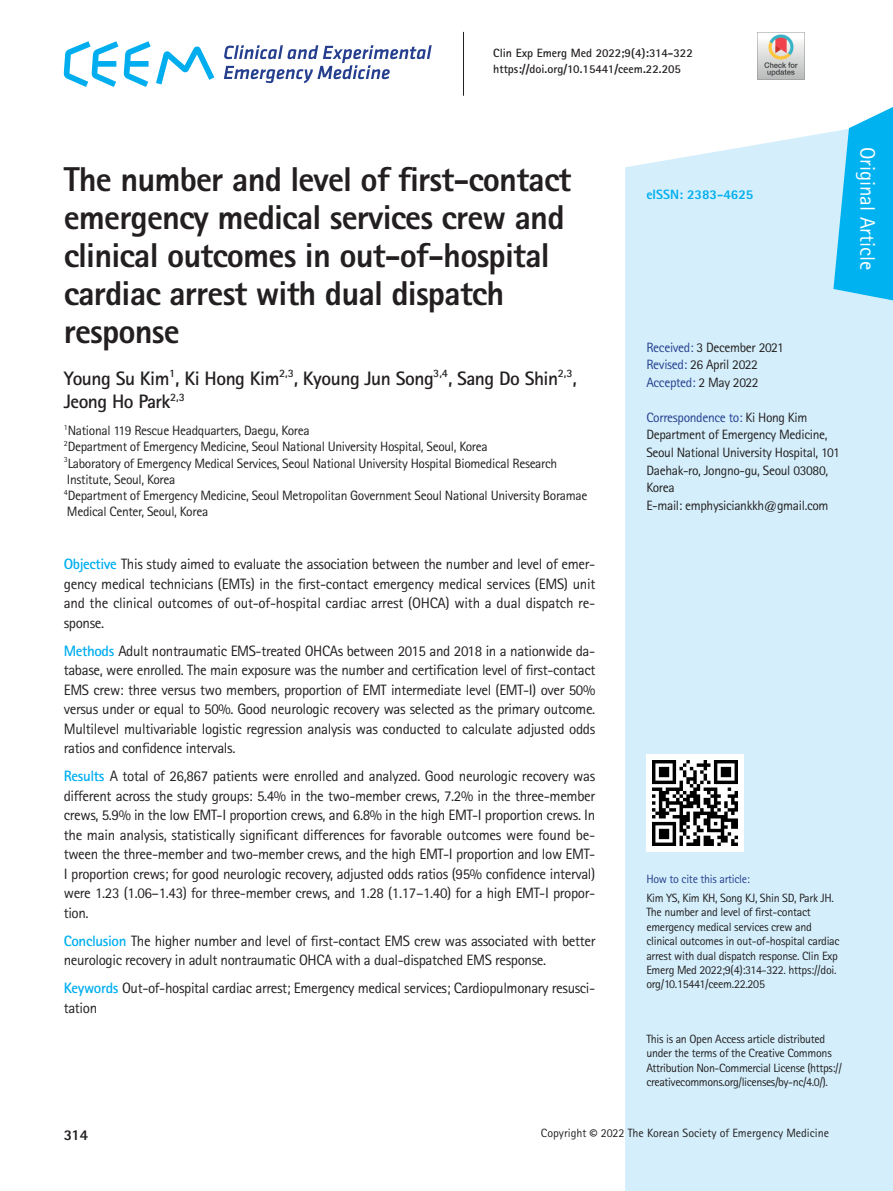
<style>
.page{position:relative;width:893px;height:1191px;background:#fff}
.page>*{position:absolute;margin:0;border:0;box-sizing:border-box;transform-origin:0 0}
.제목{font:800 34.5px/38px "Rotis Sans Serif Std";letter-spacing:-.025em;color:#231f20}
.t1{font:21px "Rotis Sans Serif Std";color:#fff}
.저자{font:700 19.5px/23.4px "Rotis Sans Serif Std";letter-spacing:-.025em;color:#231f20}
.초록{font:15px/19.5px "Rotis Sans Serif Std";letter-spacing:-.025em;color:#231f20;text-align:justify}
.t2{font:800 15px "Rotis Sans Serif Std";color:#231f20}
.소속{font:13.5px/16.2px "Rotis Sans Serif Std";letter-spacing:-.025em;color:#231f20}
.교신저자{font:13.5px/17.5px "Rotis Sans Serif Std";letter-spacing:-.025em;color:#231f20}
.교신저자-2{font:13.5px "Rotis Sans Serif Std";letter-spacing:-.025em;color:#253f8e}
.t3{font:800 13.5px "Rotis Sans Serif Std";color:#00aeef}
.인용주소본문{font:12px/14.4px "Rotis Sans Serif Std";letter-spacing:-.025em;color:#231f20}
.잡지볼륨{font:700 12px "Rotis Sans Serif Std";color:#231f20}
.인용주소본문-2{font:12px "Rotis Sans Serif Std";color:#231f20}
.인용주소볼드{font:12px "Rotis Sans Serif Std";letter-spacing:-.025em;color:#253f8e}
.s1{color:#253f8e}
.s2{color:#231f20}
.s3{font-weight:700;color:#00aeef}
.s4{font-family:"Myriad Pro";font-weight:700}
</style>
<div class="page">
<div style="left:625px;top:131px;width:268px;height:1060px;background:#d4effb"></div>
<svg style="left:833px;top:107px;width:60px;height:193px"></svg>
<svg style="left:64px;top:41px;width:54px;height:46px"></svg>
<svg style="left:124px;top:41px;width:90px;height:46px"></svg>
<svg style="left:224px;top:45px;width:208px;height:38px"></svg>
<hr style="left:463px;top:32px;width:1px;height:64px;background:#231f20">
<div style="left:646px;top:754px;width:98px;height:98px;background:#fff"></div>
<img style="left:653px;top:760px;width:85px;height:85px">
<img style="left:758px;top:32px;width:46px;height:47px">
<p class="잡지볼륨" style="left:493px;top:45px;width:201px">Clin Exp Emerg Med 2022;9(4):314-322</p>
<p class="잡지볼륨" style="left:493px;top:62px;width:189px">https://doi.org/10.15441/ceem.22.205</p>
<p class="제목" style="left:64px;top:160px;width:509px">The number and level of first-contact emergency medical services crew and clinical outcomes in out-of-hospital cardiac arrest with dual dispatch response</p>
<p class="저자" style="left:64px;top:366px;width:515px">Young Su Kim<sup>1</sup>, Ki Hong Kim<sup>2,3</sup>, Kyoung Jun Song<sup>3,4</sup>, Sang Do Shin<sup>2,3</sup>,<br>Jeong Ho Park<sup>2,3</sup></p>
<p class="소속" style="left:64px;top:422px;width:247px"><sup>1</sup>National 119 Rescue Headquarters, Daegu, Korea</p>
<p class="소속" style="left:64px;top:438px;width:425px"><sup>2</sup>Department of Emergency Medicine, Seoul National University Hospital, Seoul, Korea</p>
<p class="소속" style="left:64px;top:455px;width:495px"><sup>3</sup>Laboratory of Emergency Medical Services, Seoul National University Hospital Biomedical Research<br>Institute, Seoul, Korea</p>
<p class="소속" style="left:64px;top:487px;width:525px"><sup>4</sup>Department of Emergency Medicine, Seoul Metropolitan Government Seoul National University Boramae<br>Medical Center, Seoul, Korea</p>
<p class="t3" style="left:646px;top:185px;width:109px">eISSN: 2383-4625</p>
<p class="t1" style="left:880px;top:147px;width:125px;rotate:90deg">Original Article</p>
<p class="교신저자" style="left:646px;top:338px;width:139px"><span class="s1">Received:</span> 3 December 2021</p>
<p class="교신저자" style="left:646px;top:356px;width:113px"><span class="s1">Revised:</span> 26 April 2022</p>
<p class="교신저자-2" style="left:646px;top:374px;width:114px">Accepted: <span class="s2">2 May 2022</span></p>
<p class="교신저자-2" style="left:646px;top:409px;width:163px">Correspondence to: <span class="s2">Ki Hong Kim</span></p>
<p class="교신저자" style="left:646px;top:426px;width:195px">Department of Emergency Medicine,<br>Seoul National University Hospital, 101<br>Daehak-ro, Jongno-gu, Seoul 03080,<br>Korea</p>
<p class="교신저자" style="left:646px;top:496px;width:184px">E-mail: emphysiciankkh@gmail.com</p>
<p class="초록" style="left:64px;top:554px;width:533px"><span class="s3">Objective</span> This study aimed to evaluate the association between the number and level of emer&shy;gency medical technicians (EMTs) in the first-contact emergency medical services (EMS) unit and the clinical outcomes of out-of-hospital cardiac arrest (OHCA) with a dual dispatch re&shy;sponse.</p>
<p class="초록" style="left:64px;top:641px;width:533px"><span class="s3">Methods</span> Adult nontraumatic EMS-treated OHCAs between 2015 and 2018 in a nationwide da&shy;tabase, were enrolled. The main exposure was the number and certification level of first-contact EMS crew: three versus two members, proportion of EMT intermediate level (EMT-I) over 50% versus under or equal to 50%. Good neurologic recovery was selected as the primary outcome.<br>Multilevel multivariable logistic regression analysis was conducted to calculate adjusted odds ratios and confidence intervals.</p>
<p class="초록" style="left:64px;top:766px;width:533px"><span class="s3">Results</span> A total of 26,867 patients were enrolled and analyzed. Good neurologic recovery was different across the study groups: 5.4% in the two-member crews, 7.2% in the three-member crews, 5.9% in the low EMT-I proportion crews, and 6.8% in the high EMT-I proportion crews. In the main analysis, statistically significant differences for favorable outcomes were found be&shy;tween the three-member and two-member crews, and the high EMT-I proportion and low EMT-I proportion crews; for good neurologic recovery, adjusted odds ratios (95% confidence interval) were 1.23 (1.06–1.43) for three-member crews, and 1.28 (1.17–1.40) for a high EMT-I propor&shy;tion.</p>
<p class="초록" style="left:64px;top:931px;width:533px"><span class="s3">Conclusion</span> The higher number and level of first-contact EMS crew was associated with better neurologic recovery in adult nontraumatic OHCA with a dual-dispatched EMS response.</p>
<p class="초록" style="left:64px;top:978px;width:533px"><span class="s3">Keywords</span> Out-of-hospital cardiac arrest; Emergency medical services; Cardiopulmonary resusci&shy;tation</p>
<p class="인용주소볼드" style="left:646px;top:872px;width:105px">How to cite this article:</p>
<p class="인용주소본문" style="left:646px;top:890px;width:195px">Kim YS, Kim KH, Song KJ, Shin SD, Park JH.<br>The number and level of first-contact emergency medical services crew and clinical outcomes in out-of-hospital cardiac arrest with dual dispatch response. Clin Exp Emerg Med 2022;9(4):314-322. https://doi. org/10.15441/ceem.22.205</p>
<p class="인용주소본문" style="left:646px;top:1031px;width:197px">This is an Open Access article distributed under the terms of the Creative Commons Attribution Non-Commercial License (https:// creativecommons.org/licenses/by-nc/4.0/).</p>
<p class="t2" style="left:64px;top:1125px;width:26px">314</p>
<p class="인용주소본문-2" style="left:541px;top:1126px;width:290px">Copyright <span class="s4">©</span> 2022 The Korean Society of Emergency Medicine</p>
</div>
